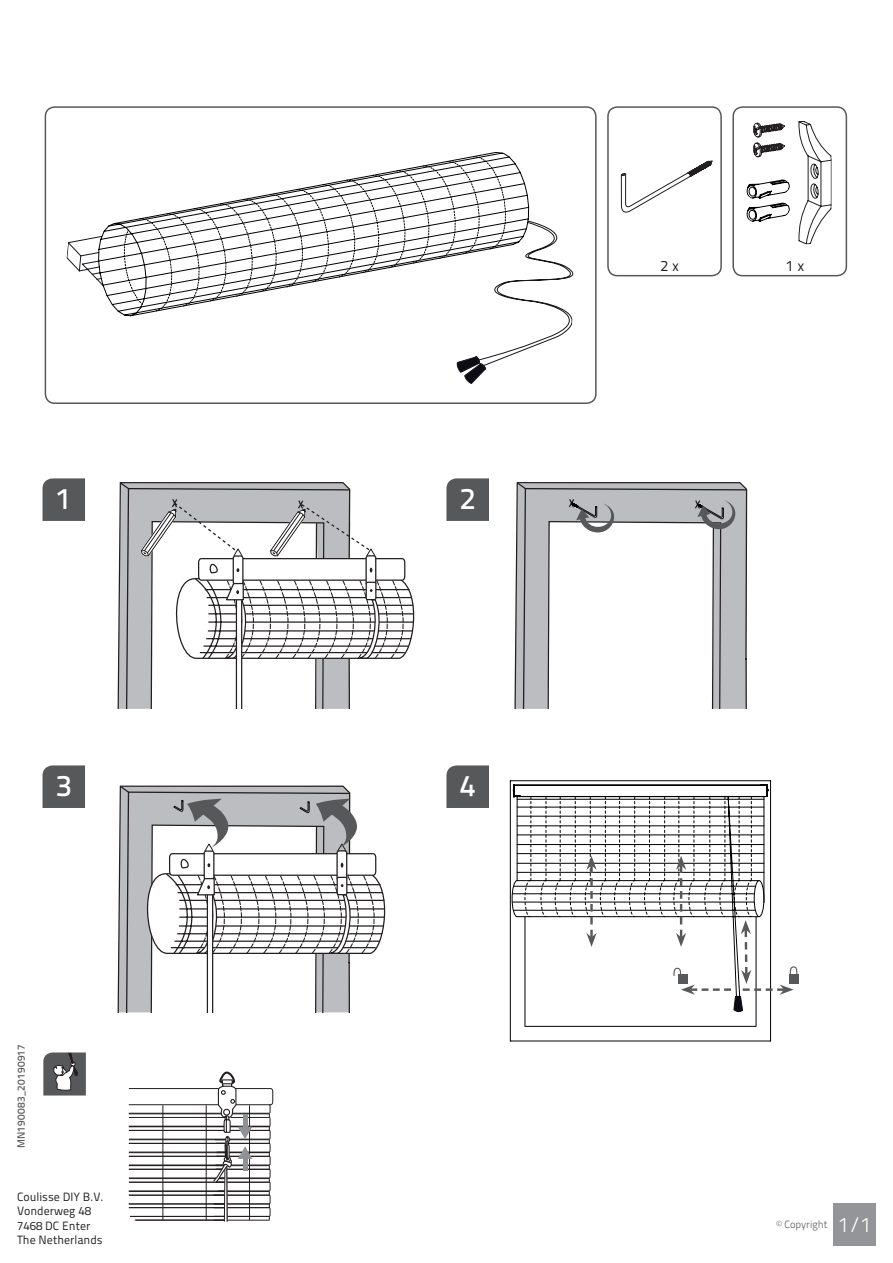
<style>
.page{position:relative;width:893px;height:1263px;background:#fff}
.page>*{position:absolute;margin:0;border:0;box-sizing:border-box;transform-origin:0 0}
.t1{font:30px "Titillium Text 14 L 600 wt";color:#fff}
.t2{font:15px "Titillium Maps 29 L 400 wt";color:#231f20}
.t3{font:12px/14.4px "Titillium Maps 29 L 400 wt";color:#231f20}
.t4{font:10.5px "Titillium Text 14 L 600 wt";letter-spacing:.03em;color:#57585a}
.t5{font:10.5px "Titillium Text 14 L 250 wt";color:#57585a}
.s1{font-size:21px;color:#fff}
</style>
<div class="page">
<div style="left:833px;top:1203px;width:43px;height:43px;background:#939598"></div>
<div style="left:732px;top:106px;width:115px;height:170px;border:2px solid #57585a;border-radius:9px"></div>
<svg style="left:128px;top:1071px;width:146px;height:151px"></svg>
<svg style="left:117px;top:482px;width:234px;height:227px;background:#abacae"></svg>
<svg style="left:139px;top:501px;width:276px;height:208px"></svg>
<svg style="left:514px;top:482px;width:234px;height:227px;background:#b3b4b6"></svg>
<svg style="left:516px;top:482px;width:219px;height:227px"></svg>
<svg style="left:117px;top:785px;width:234px;height:227px;background:#a9a9ac"></svg>
<svg style="left:119px;top:785px;width:12px;height:9px"></svg>
<svg style="left:137px;top:799px;width:249px;height:213px"></svg>
<hr style="left:510px;top:1041px;width:261px;height:1px;background:#000001">
<hr style="left:510px;top:780px;width:261px;height:1px;background:#000001">
<hr style="left:770px;top:781px;width:1px;height:260px;background:#000001">
<hr style="left:525px;top:1026px;width:231px;height:1px;background:#000001">
<hr style="left:510px;top:781px;width:1px;height:260px;background:#000001">
<hr style="left:525px;top:917px;width:1px;height:109px;background:#000001">
<hr style="left:756px;top:917px;width:1px;height:109px;background:#000001">
<svg style="left:511px;top:784px;width:287px;height:236px"></svg>
<div style="left:607px;top:106px;width:115px;height:170px;border:2px solid #57585a;border-radius:9px"></div>
<svg style="left:746px;top:121px;width:85px;height:123px"></svg>
<svg style="left:621px;top:160px;width:92px;height:53px"></svg>
<svg style="left:66px;top:242px;width:32px;height:39px"></svg>
<svg style="left:98px;top:152px;width:411px;height:164px"></svg>
<svg style="left:124px;top:156px;width:450px;height:228px"></svg>
<div style="left:45px;top:106px;width:552px;height:298px;border:2px solid #57585a;border-radius:9px"></div>
<svg style="left:43px;top:1052px;width:43px;height:43px;background:#707172"></svg>
<svg style="left:42px;top:478px;width:43px;height:43px;background:#5c5d5f"></svg>
<svg style="left:446px;top:478px;width:43px;height:43px;background:#5c5d5f"></svg>
<div style="left:42px;top:765px;width:43px;height:43px;background:#57585a"></div>
<div style="left:446px;top:765px;width:43px;height:43px;background:#57585a"></div>
<p class="t1" style="left:56px;top:481px;width:17px">1</p>
<p class="t1" style="left:460px;top:481px;width:17px">2</p>
<p class="t1" style="left:56px;top:768px;width:17px">3</p>
<p class="t1" style="left:460px;top:768px;width:17px">4</p>
<p class="t4" style="left:15px;top:1148px;width:105px;rotate:-90deg">MN190083_20190917</p>
<p class="t3" style="left:17px;top:1189px;width:88px">Coulisse DIY B.V.<br>Vonderweg 48<br>7468 DC Enter<br>The Netherlands</p>
<p class="t2" style="left:661px;top:254px;width:20px">2 x</p>
<p class="t2" style="left:786px;top:254px;width:20px">1 x</p>
<p class="t5" style="left:776px;top:1218px;width:97px">© Copyright <span class="s1">1/1</span></p>
</div>
